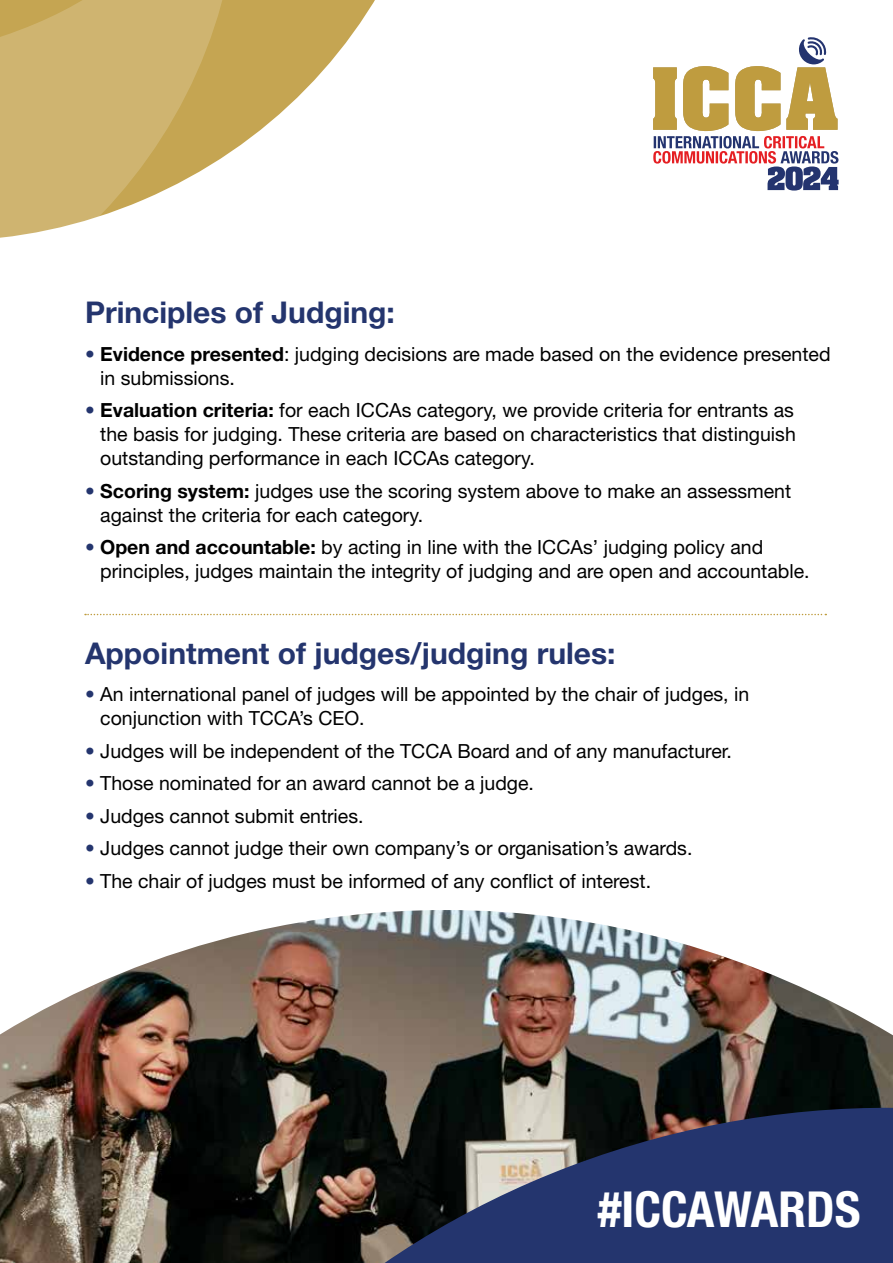
<style>
.page{position:relative;width:893px;height:1263px;background:#fff}
.page>*{position:absolute;margin:0;border:0;box-sizing:border-box;transform-origin:0 0}
.t1{font:700 condensed 49.65px "Helvetica Neue LT Std";color:#fff}
.t2{font:700 30px "Helvetica Neue LT Std";color:#24356e}
.t3{font:19.5px/24px "Helvetica Neue LT Std";color:#000}
.s1{font-weight:700;color:#24356e}
.s2{font-weight:700}
</style>
<div class="page">
<img style="left:0;top:1035px;width:893px;height:228px">
<img style="left:0;top:910px;width:893px;height:125px">
<svg style="left:653px;top:37px;width:186px;height:154px"></svg>
<svg style="left:239px;top:0;width:136px;height:146px;fill:#c5a552"></svg>
<svg style="left:0;top:0;width:239px;height:238px;fill:#cfb470"></svg>
<svg style="left:75px;top:1081px;width:818px;height:182px"></svg>
<svg style="left:85px;top:614px;width:741px;height:1px"></svg>
<h2 class="t2" style="left:85px;top:294px;width:311px">Principles of Judging:</h2>
<p class="t3" style="left:100px;top:341px;width:732px;text-indent:-15px"><span class="s1">•</span> <span class="s2">Evidence presented</span>: judging decisions are made based on the evidence presented in submissions.</p>
<p class="t3" style="left:100px;top:398px;width:697px;text-align:justify;text-indent:-15px"><span class="s1">•</span> <span class="s2">Evaluation criteria:</span> for each ICCAs category, we provide criteria for entrants as the basis for judging. These criteria are based on characteristics that distinguish outstanding performance in each ICCAs category.</p>
<p class="t3" style="left:100px;top:478px;width:692px;text-indent:-15px"><span class="s1">•</span> <span class="s2">Scoring system:</span> judges use the scoring system above to make an assessment against the criteria for each category.</p>
<p class="t3" style="left:100px;top:535px;width:711px;text-indent:-15px"><span class="s1">•</span> <span class="s2">Open and accountable:</span> by acting in line with the ICCAs’ judging policy and principles, judges maintain the integrity of judging and are open and accountable.</p>
<h2 class="t2" style="left:85px;top:635px;width:532px">Appointment of judges/judging rules:</h2>
<p class="t3" style="left:100px;top:682px;width:651px;text-indent:-15px"><span class="s1">•</span> An international panel of judges will be appointed by the chair of judges, in conjunction with TCCA’s CEO.</p>
<p class="t3" style="left:85px;top:739px;width:648px"><span class="s1">•</span> Judges will be independent of the TCCA Board and of any manufacturer.</p>
<p class="t3" style="left:85px;top:771px;width:450px"><span class="s1">•</span> Those nominated for an award cannot be a judge.</p>
<p class="t3" style="left:85px;top:804px;width:280px"><span class="s1">•</span> Judges cannot submit entries.</p>
<p class="t3" style="left:85px;top:836px;width:609px"><span class="s1">•</span> Judges cannot judge their own company’s or organisation’s awards.</p>
<p class="t3" style="left:85px;top:869px;width:568px"><span class="s1">•</span> The chair of judges must be informed of any conflict of interest.</p>
<h1 class="t1" style="left:598px;top:1179px;width:264px">#ICCAWARDS</h1>
</div>
